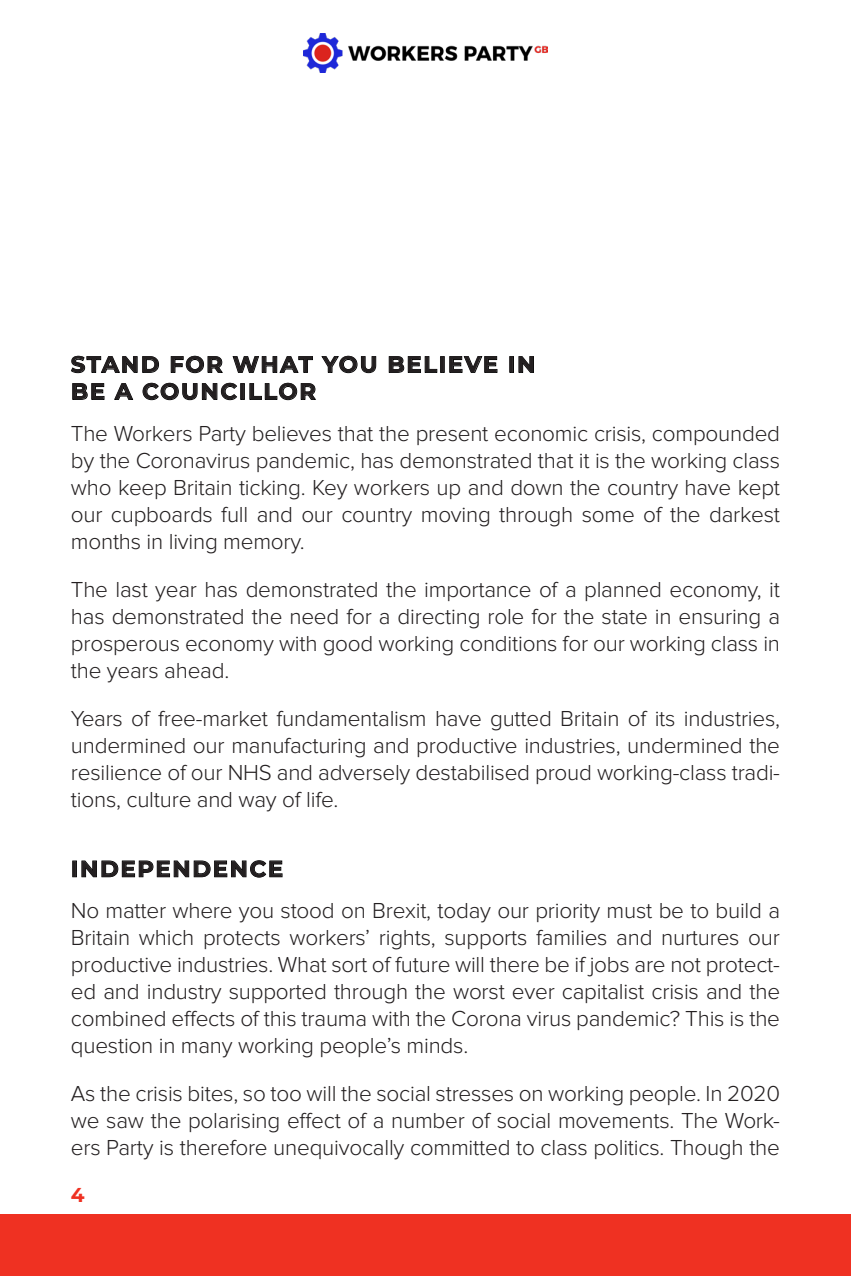
<style>
.page{position:relative;width:851px;height:1276px;background:#fff}
.page>*{position:absolute;margin:0;border:0;box-sizing:border-box;transform-origin:0 0}
.Body_text{font:300 22.5px/27px "Proxima Nova";letter-spacing:-.01em;color:#231f20;text-align:justify}
.Sub_HEADER{font:700 22.5px/27px "Montserrat";letter-spacing:.08em;color:#231f20}
.t1{font:700 20px "Montserrat";color:#ef3122}
</style>
<div class="page">
<img style="left:303px;top:33px;width:244px;height:39px">
<div style="left:0;top:1214px;width:850px;height:62px;background:#ef3122"></div>
<svg style="left:71px;top:356px;width:88px;height:17px"></svg>
<svg style="left:171px;top:356px;width:51px;height:17px"></svg>
<svg style="left:233px;top:356px;width:80px;height:17px"></svg>
<svg style="left:322px;top:356px;width:54px;height:17px"></svg>
<svg style="left:389px;top:356px;width:48px;height:17px"></svg>
<div style="left:440px;top:356px;width:4px;height:16px;border:1px solid #000"></div>
<svg style="left:449px;top:356px;width:48px;height:17px"></svg>
<svg style="left:518px;top:356px;width:15px;height:17px"></svg>
<svg style="left:72px;top:383px;width:32px;height:17px"></svg>
<svg style="left:114px;top:383px;width:19px;height:17px"></svg>
<svg style="left:143px;top:383px;width:94px;height:17px"></svg>
<div style="left:240px;top:383px;width:4px;height:16px;border:1px solid #000"></div>
<svg style="left:249px;top:383px;width:66px;height:17px"></svg>
<div style="left:73px;top:861px;width:4px;height:16px;border:1px solid #000"></div>
<svg style="left:82px;top:860px;width:200px;height:17px"></svg>
<p class="Sub_HEADER" style="left:71px;top:350px;width:466px">STAND FOR WHAT YOU BELIEVE IN<br>BE A COUNCILLOR</p>
<p class="Body_text" style="left:71px;top:420px;width:710px">The Workers Party believes that the present economic crisis, compounded by the Coronavirus pandemic, has demonstrated that it is the working class who keep Britain ticking. Key workers up and down the country have kept our cupboards full and our country moving through some of the darkest months in living memory.</p>
<p class="Body_text" style="left:71px;top:577px;width:710px">The last year has demonstrated the importance of a planned economy, it has demonstrated the need for a directing role for the state in ensuring a prosperous economy with good working conditions for our working class in the years ahead.</p>
<p class="Body_text" style="left:71px;top:706px;width:710px">Years of free-market fundamentalism have gutted Britain of its industries, undermined our manufacturing and productive industries, undermined the resilience of our NHS and adversely destabilised proud working-class tradi&shy;tions, culture and way of life.</p>
<p class="Sub_HEADER" style="left:71px;top:854px;width:214px">INDEPENDENCE</p>
<p class="Body_text" style="left:71px;top:898px;width:710px">No matter where you stood on Brexit, today our priority must be to build a Britain which protects workers’ rights, supports families and nurtures our productive industries. What sort of future will there be if jobs are not protect&shy;ed and industry supported through the worst ever capitalist crisis and the combined effects of this trauma with the Corona virus pandemic? This is the question in many working people’s minds.</p>
<p class="Body_text" style="left:71px;top:1081px;width:710px">As the crisis bites, so too will the social stresses on working people. In 2020 we saw the polarising effect of a number of social movements. The Work&shy;ers Party is therefore unequivocally committed to class politics. Though the</p>
<p class="t1" style="left:71px;top:1180px;width:15px">4</p>
</div>
